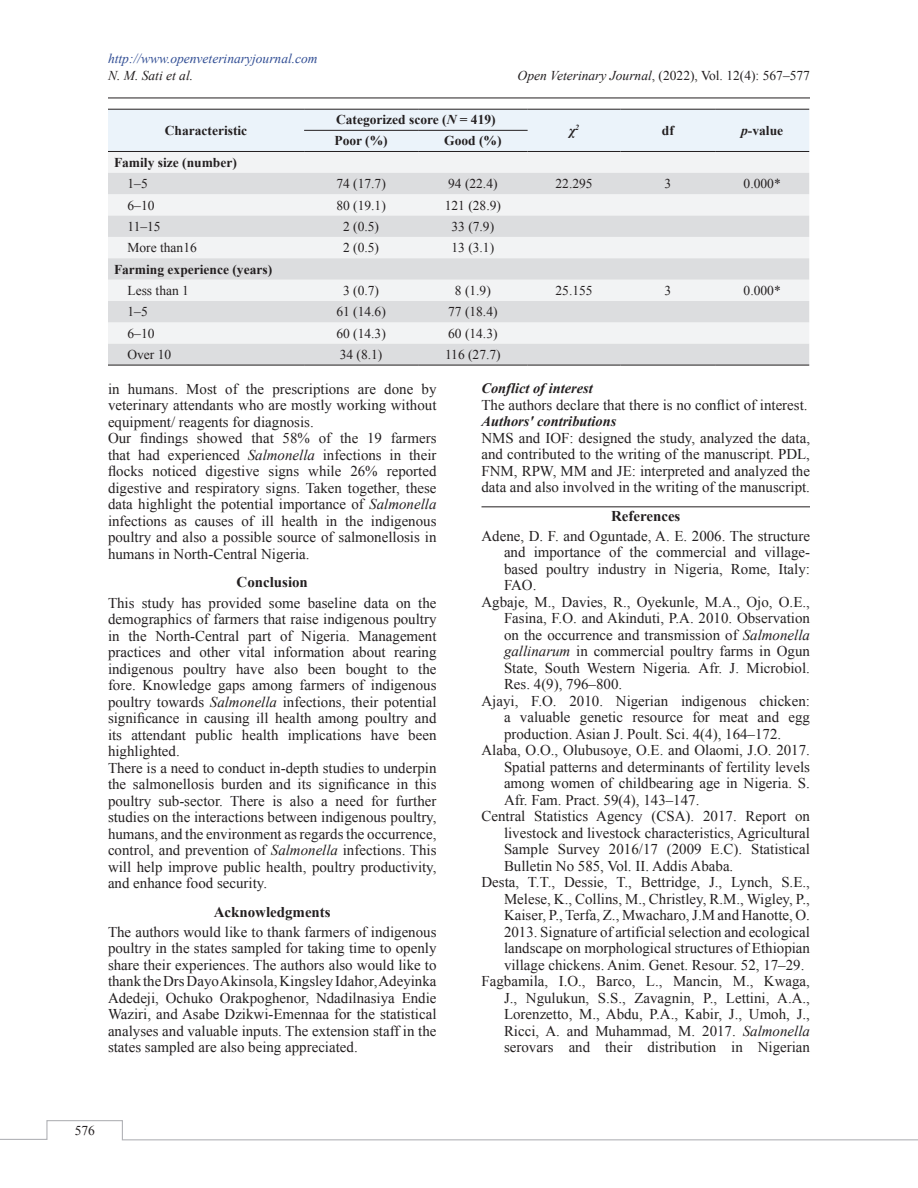
<style>
.page{position:relative;width:918px;height:1188px;background:#fff}
.page>*{position:absolute;margin:0;border:0;box-sizing:border-box;transform-origin:0 0}
.Para{font:15px/16.5px "Times New Roman";color:#231f20;text-align:justify}
.Reference_Text{font:15px/16.5px "Times New Roman";color:#231f20;text-align:justify}
.A_Head{font:700 15px "Times New Roman";color:#231f20}
.Reference_Head{font:700 15px "Times New Roman";color:#231f20}
.B_Head{font:italic 700 14.4px "Times New Roman";color:#231f20}
.Table_Text{font:13.5px "Times New Roman";color:#231f20}
.Table_Text-2{font:700 13.5px "Times New Roman";color:#231f20}
.t1{font:italic 13.5px "Times New Roman";color:#304d94}
.t2{font:italic 13.5px "Times New Roman";color:#231f20}
.Table_Text-3{font:italic 700 13.5px "Times New Roman";color:#231f20}
.s1{font-style:italic}
</style>
<div class="page">
<hr style="left:108px;top:98px;width:702px;height:1px;background:#231f20">
<svg style="left:0;top:1120px;width:918px;height:21px"></svg>
<hr style="left:482px;top:506px;width:328px;height:1px;background:#231f20">
<div style="left:108px;top:110px;width:701px;height:41px;background:#ebf3fa"></div>
<div style="left:108px;top:152px;width:701px;height:21px;background:#f2f3f4"></div>
<svg style="left:108px;top:173px;width:701px;height:192px;fill:#dcdddf"></svg>
<hr style="left:108px;top:109px;width:196px;height:1px;background:#231f20">
<hr style="left:108px;top:151px;width:196px;height:1px;background:#231f20">
<hr style="left:304px;top:109px;width:114px;height:1px;background:#231f20">
<hr style="left:418px;top:109px;width:110px;height:1px;background:#231f20">
<hr style="left:528px;top:109px;width:93px;height:1px;background:#231f20">
<hr style="left:621px;top:109px;width:94px;height:1px;background:#231f20">
<hr style="left:715px;top:109px;width:94px;height:1px;background:#231f20">
<hr style="left:528px;top:151px;width:93px;height:1px;background:#231f20">
<hr style="left:621px;top:151px;width:94px;height:1px;background:#231f20">
<hr style="left:715px;top:151px;width:94px;height:1px;background:#231f20">
<hr style="left:304px;top:130px;width:114px;height:1px;background:#231f20">
<hr style="left:418px;top:130px;width:110px;height:1px;background:#231f20">
<hr style="left:304px;top:151px;width:114px;height:1px;background:#231f20">
<hr style="left:418px;top:151px;width:110px;height:1px;background:#231f20">
<hr style="left:108px;top:365px;width:196px;height:1px;background:#231f20">
<hr style="left:304px;top:365px;width:114px;height:1px;background:#231f20">
<hr style="left:418px;top:365px;width:110px;height:1px;background:#231f20">
<hr style="left:528px;top:365px;width:93px;height:1px;background:#231f20">
<hr style="left:621px;top:365px;width:94px;height:1px;background:#231f20">
<hr style="left:715px;top:365px;width:94px;height:1px;background:#231f20">
<p class="t1" style="left:108px;top:50px;width:211px">http://www.openveterinaryjournal.com</p>
<p class="t2" style="left:108px;top:66px;width:87px">N. M. Sati et al.</p>
<p class="Table_Text" style="left:518px;top:66px;width:294px"><span class="s1">Open Veterinary Journal</span>, (2022), Vol. 12(4): 567–577</p>
<p class="Table_Text-2" style="left:165px;top:121px;width:84px">Characteristic</p>
<p class="Table_Text-2" style="left:336px;top:110px;width:161px">Categorized score (<span class="s1">N</span> = 419)</p>
<p class="Table_Text-2" style="left:334px;top:132px;width:55px">Poor (%)</p>
<p class="Table_Text-2" style="left:444px;top:132px;width:59px">Good (%)</p>
<p class="Table_Text-3" style="left:569px;top:121px;width:12px">χ<sup>2</sup></p>
<p class="Table_Text-2" style="left:662px;top:121px;width:14px">df</p>
<p class="Table_Text-2" style="left:741px;top:121px;width:43px"><span class="s1">p</span>-value</p>
<p class="Table_Text-2" style="left:114px;top:153px;width:124px">Family size (number)</p>
<p class="Table_Text" style="left:128px;top:175px;width:22px">1–5</p>
<p class="Table_Text" style="left:336px;top:175px;width:51px">74 (17.7)</p>
<p class="Table_Text" style="left:448px;top:175px;width:51px">94 (22.4)</p>
<p class="Table_Text" style="left:556px;top:175px;width:39px">22.295</p>
<p class="Table_Text" style="left:664px;top:175px;width:8px">3</p>
<p class="Table_Text" style="left:744px;top:175px;width:39px">0.000*</p>
<p class="Table_Text" style="left:128px;top:196px;width:28px">6–10</p>
<p class="Table_Text" style="left:336px;top:196px;width:51px">80 (19.1)</p>
<p class="Table_Text" style="left:445px;top:196px;width:58px">121 (28.9)</p>
<p class="Table_Text" style="left:128px;top:217px;width:35px">11–15</p>
<p class="Table_Text" style="left:343px;top:217px;width:37px">2 (0.5)</p>
<p class="Table_Text" style="left:452px;top:217px;width:44px">33 (7.9)</p>
<p class="Table_Text" style="left:128px;top:239px;width:71px">More than16</p>
<p class="Table_Text" style="left:343px;top:239px;width:37px">2 (0.5)</p>
<p class="Table_Text" style="left:452px;top:239px;width:44px">13 (3.1)</p>
<p class="Table_Text-2" style="left:114px;top:260px;width:160px">Farming experience (years)</p>
<p class="Table_Text" style="left:128px;top:281px;width:63px">Less than 1</p>
<p class="Table_Text" style="left:343px;top:281px;width:37px">3 (0.7)</p>
<p class="Table_Text" style="left:455px;top:281px;width:37px">8 (1.9)</p>
<p class="Table_Text" style="left:556px;top:281px;width:39px">25.155</p>
<p class="Table_Text" style="left:664px;top:281px;width:8px">3</p>
<p class="Table_Text" style="left:744px;top:281px;width:39px">0.000*</p>
<p class="Table_Text" style="left:128px;top:303px;width:22px">1–5</p>
<p class="Table_Text" style="left:336px;top:303px;width:51px">61 (14.6)</p>
<p class="Table_Text" style="left:448px;top:303px;width:51px">77 (18.4)</p>
<p class="Table_Text" style="left:128px;top:324px;width:28px">6–10</p>
<p class="Table_Text" style="left:336px;top:324px;width:51px">60 (14.3)</p>
<p class="Table_Text" style="left:448px;top:324px;width:51px">60 (14.3)</p>
<p class="Table_Text" style="left:128px;top:345px;width:45px">Over 10</p>
<p class="Table_Text" style="left:340px;top:345px;width:44px">34 (8.1)</p>
<p class="Table_Text" style="left:445px;top:345px;width:57px">116 (27.7)</p>
<p class="Para" style="left:108px;top:380px;width:330px">in humans. Most of the prescriptions are done by veterinary attendants who are mostly working without equipment/ reagents for diagnosis.</p>
<p class="Para" style="left:108px;top:430px;width:330px">Our findings showed that 58% of the 19 farmers that had experienced <span class="s1">Salmonella</span> infections in their flocks noticed digestive signs while 26% reported digestive and respiratory signs. Taken together, these data highlight the potential importance of <span class="s1">Salmonella </span>infections as causes of ill health in the indigenous poultry and also a possible source of salmonellosis in humans in North-Central Nigeria.</p>
<p class="A_Head" style="left:237px;top:572px;width:73px">Conclusion</p>
<p class="Para" style="left:108px;top:594px;width:330px">This study has provided some baseline data on the demographics of farmers that raise indigenous poultry in the North-Central part of Nigeria. Management practices and other vital information about rearing indigenous poultry have also been bought to the fore. Knowledge gaps among farmers of indigenous poultry towards <span class="s1">Salmonella</span> infections, their potential significance in causing ill health among poultry and its attendant public health implications have been highlighted.</p>
<p class="Para" style="left:108px;top:759px;width:330px">There is a need to conduct in-depth studies to underpin the salmonellosis burden and its significance in this poultry sub-sector. There is also a need for further studies on the interactions between indigenous poultry, humans, and the environment as regards the occurrence, control, and prevention of <span class="s1">Salmonella</span> infections. This will help improve public health, poultry productivity, and enhance food security.</p>
<p class="A_Head" style="left:214px;top:901px;width:119px">Acknowledgments</p>
<p class="Para" style="left:108px;top:923px;width:330px">The authors would like to thank farmers of indigenous poultry in the states sampled for taking time to openly share their experiences. The authors also would like to thank the Drs Dayo Akinsola, Kingsley Idahor, Adeyinka Adedeji, Ochuko Orakpoghenor, Ndadilnasiya Endie Waziri, and Asabe Dzikwi-Emennaa for the statistical analyses and valuable inputs. The extension staff in the states sampled are also being appreciated.</p>
<p class="B_Head" style="left:482px;top:378px;width:113px">Conflict of interest</p>
<p class="Para" style="left:482px;top:396px;width:328px">The authors declare that there is no conflict of interest.</p>
<p class="B_Head" style="left:482px;top:411px;width:136px">Authors' contributions</p>
<p class="Para" style="left:482px;top:429px;width:330px">NMS and IOF: designed the study, analyzed the data, and contributed to the writing of the manuscript. PDL, FNM, RPW, MM and JE: interpreted and analyzed the data and also involved in the writing of the manuscript.</p>
<p class="Reference_Head" style="left:611px;top:505px;width:71px">References</p>
<p class="Reference_Text" style="left:504px;top:527px;width:308px;text-indent:-22px">Adene, D. F. and Oguntade, A. E. 2006. The structure and importance of the commercial and village&shy;based poultry industry in Nigeria, Rome, Italy:<br>FAO.</p>
<p class="Reference_Text" style="left:504px;top:593px;width:308px;text-indent:-22px">Agbaje, M., Davies, R., Oyekunle, M.A., Ojo, O.E., Fasina, F.O. and Akinduti, P.A. 2010. Observation on the occurrence and transmission of <span class="s1">Salmonella gallinarum</span> in commercial poultry farms in Ogun State, South Western Nigeria<span class="s1">.</span> Afr. J. Microbiol.<br>Res. 4(9), 796–800.</p>
<p class="Reference_Text" style="left:504px;top:692px;width:308px;text-indent:-22px">Ajayi, F.O. 2010. Nigerian indigenous chicken: a valuable genetic resource for meat and egg production. Asian J. Poult. Sci. 4(4), 164–172.</p>
<p class="Reference_Text" style="left:504px;top:742px;width:308px;text-indent:-22px">Alaba, O.O., Olubusoye, O.E. and Olaomi, J.O. 2017.<br>Spatial patterns and determinants of fertility levels among women of childbearing age in Nigeria. S.<br>Afr. Fam. Pract. 59(4), 143–147.</p>
<p class="Reference_Text" style="left:504px;top:808px;width:308px;text-indent:-22px">Central Statistics Agency (CSA). 2017. Report on livestock and livestock characteristics, Agricultural Sample Survey 2016/17 (2009 E.C). Statistical Bulletin No 585, Vol. II. Addis Ababa.</p>
<p class="Reference_Text" style="left:504px;top:874px;width:308px;text-indent:-22px">Desta, T.T., Dessie, T., Bettridge, J., Lynch, S.E., Melese, K., Collins, M., Christley, R.M., Wigley, P., Kaiser, P., Terfa, Z., Mwacharo, J.M and Hanotte, O.<br>2013. Signature of artificial selection and ecological landscape on morphological structures of Ethiopian village chickens. Anim. Genet. Resour. 52, 17–29.</p>
<p class="Reference_Text" style="left:504px;top:973px;width:308px;text-indent:-22px">Fagbamila, I.O., Barco, L., Mancin, M., Kwaga, J., Ngulukun, S.S., Zavagnin, P., Lettini, A.A., Lorenzetto, M., Abdu, P.A., Kabir, J., Umoh, J., Ricci, A. and Muhammad, M. 2017. <span class="s1">Salmonella </span>serovars and their distribution in Nigerian</p>
<p class="Table_Text" style="left:75px;top:1121px;width:22px">576</p>
</div>
